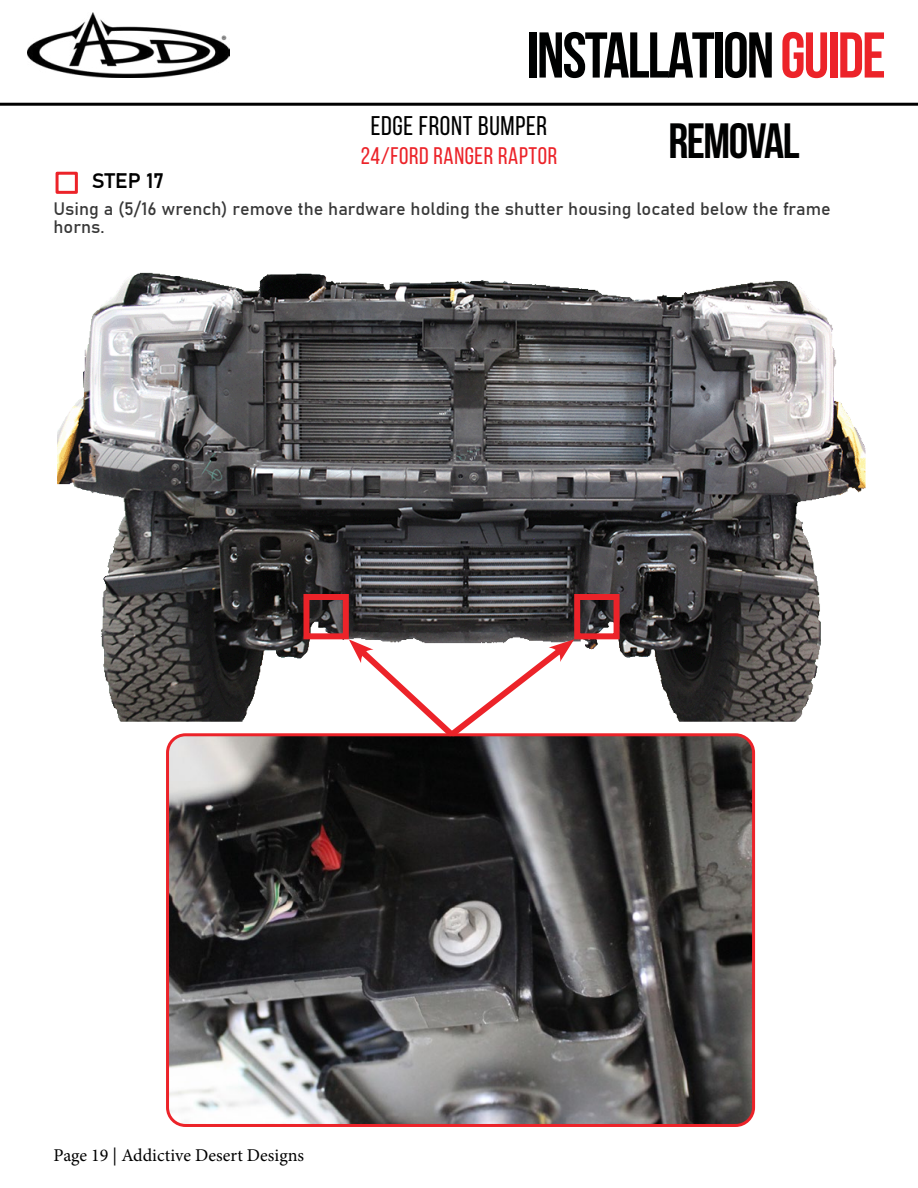
<style>
.page{position:relative;width:918px;height:1188px;background:#fff}
.page>*{position:absolute;margin:0;border:0;box-sizing:border-box;transform-origin:0 0}
.t1{font:700 64.5px "Bebas Neue";letter-spacing:-.03em;color:#000101}
.t2{font:700 49.5px "Bebas Neue";letter-spacing:-.03em;color:#000101}
.t3{font:27px "Bebas Neue";letter-spacing:.025em;color:#000}
.t4{font:24px "Bebas Neue";letter-spacing:.025em;color:#ec2329}
.t5{font:21px "Bahnschrift";color:#000}
.t6{font:18px/18px "Bahnschrift";color:#383838}
.t7{font:18px "Minion Pro";color:#000}
.s1{color:#ec2329}
</style>
<div class="page">
<hr style="left:0;top:103px;width:918px;height:3px;background:#000">
<img style="left:27px;top:12px;width:203px;height:65px">
<div style="left:56px;top:172px;width:22px;height:22px;border:3px solid #ec2329"></div>
<img style="left:57px;top:272px;width:809px;height:450px">
<img style="left:170px;top:737px;width:581px;height:386px">
<div style="left:166px;top:733px;width:589px;height:394px;border:3px solid #ec2329;border-radius:18px"></div>
<div style="left:303px;top:594px;width:46px;height:45px;border:6px solid #ec2329"></div>
<div style="left:574px;top:594px;width:46px;height:45px;border:6px solid #ec2329"></div>
<svg style="left:349px;top:639px;width:225px;height:103px"></svg>
<h1 class="t1" style="left:527px;top:20px;width:361px">INSTALLATION<span class="s1">GUIDE</span></h1>
<h3 class="t3" style="left:371px;top:111px;width:178px">EDGE FRONT BUMPER</h3>
<h3 class="t4" style="left:361px;top:143px;width:198px">24/FORD RANGER RAPTOR</h3>
<h2 class="t2" style="left:668px;top:114px;width:133px">REMOVAL</h2>
<p class="t5" style="left:92px;top:165px;width:74px">STEP 17</p>
<p class="t6" style="left:54px;top:199px;width:779px">Using a (5/16 wrench) remove the hardware holding the shutter housing located below the frame horns.</p>
<p class="t7" style="left:54px;top:1143px;width:252px">Page 19 | Addictive Desert Designs</p>
</div>
